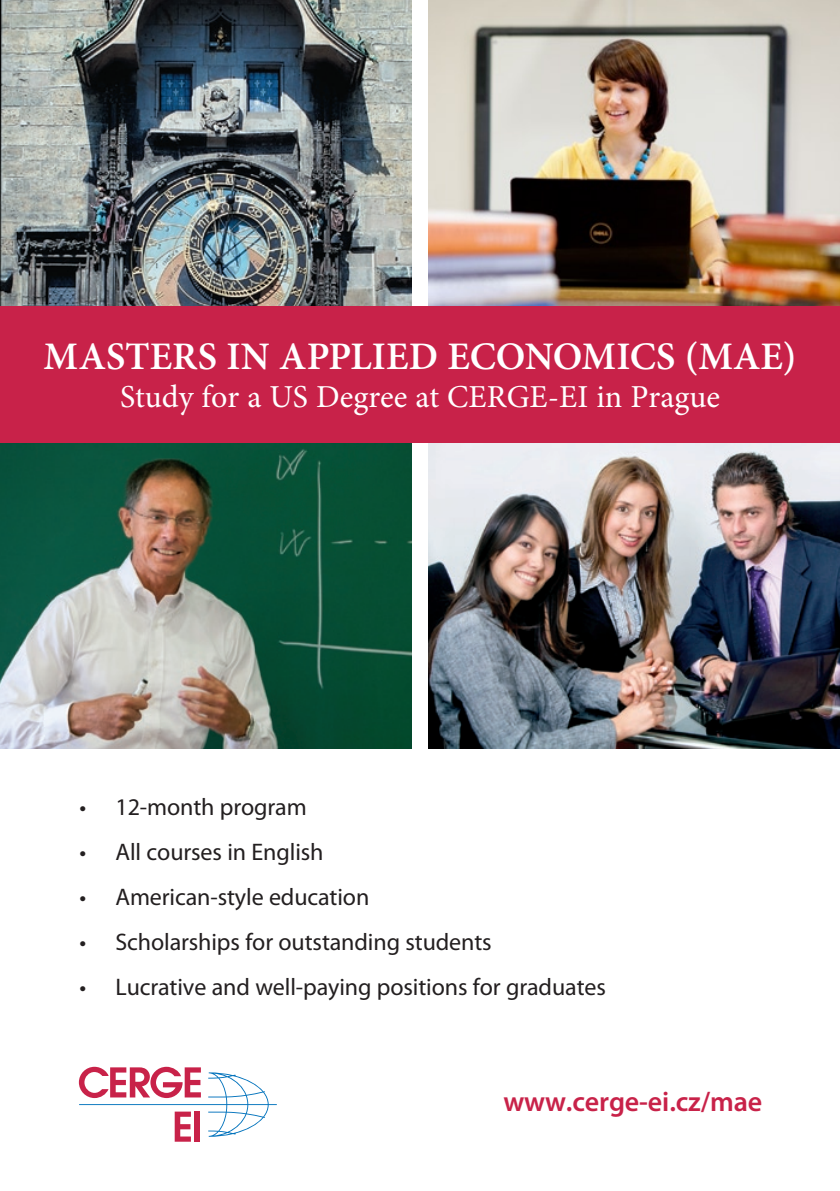
<style>
.page{position:relative;width:840px;height:1191px;background:#fff}
.page>*{position:absolute;margin:0;border:0;box-sizing:border-box;transform-origin:0 0}
.t1{font:600 39px "Minion Pro";color:#fff}
.t2{font:32px "Minion Pro";color:#fff}
.t3{font:600 28px "Myriad Pro";letter-spacing:-.005em;color:#c82249}
.t4{font:24px "Myriad Pro";letter-spacing:-.005em;color:#231f20}
</style>
<div class="page">
<img style="left:0;top:442px;width:411px;height:306px">
<img style="left:428px;top:442px;width:411px;height:306px">
<img style="left:428px;top:0;width:411px;height:306px">
<svg style="left:79px;top:1066px;width:198px;height:75px"></svg>
<img style="left:0;top:0;width:411px;height:306px">
<div style="left:0;top:306px;width:839px;height:136px;background:#c82249"></div>
<h1 class="t1" style="left:43px;top:333px;width:754px">MASTERS IN APPLIED ECONOMICS (MAE)</h1>
<h2 class="t2" style="left:120px;top:377px;width:601px">Study for a US Degree at CERGE-EI in Prague</h2>
<p class="t4" style="left:79px;top:793px;width:229px">• 12-month program</p>
<p class="t4" style="left:79px;top:838px;width:245px">• All courses in English</p>
<p class="t4" style="left:79px;top:883px;width:291px">• American-style education</p>
<p class="t4" style="left:79px;top:928px;width:413px">• Scholarships for outstanding students</p>
<p class="t4" style="left:79px;top:973px;width:527px">• Lucrative and well-paying positions for graduates</p>
<p class="t3" style="left:503px;top:1086px;width:260px">www.cerge-ei.cz/mae</p>
</div>
